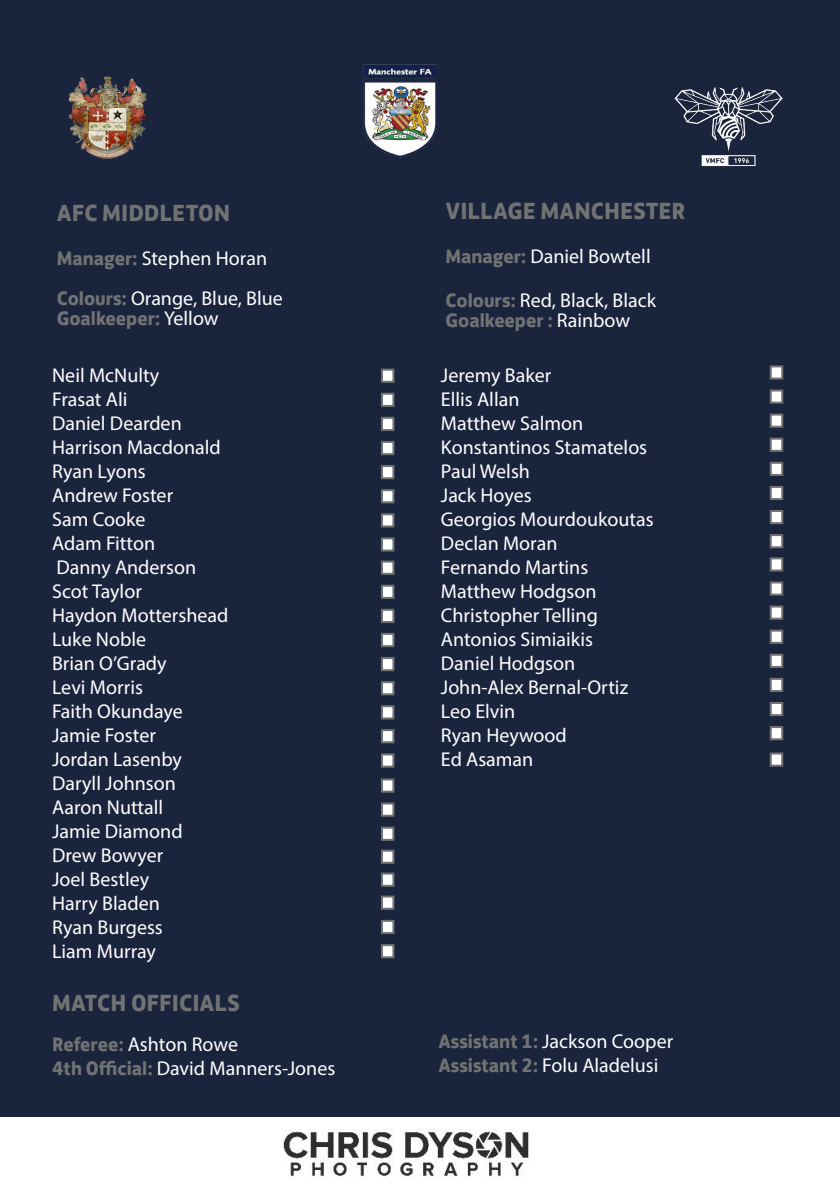
<style>
.page{position:relative;width:840px;height:1191px;background:#fff}
.page>*{position:absolute;margin:0;border:0;box-sizing:border-box;transform-origin:0 0}
.t1{font:700 24px "FS Jack";color:#717373}
.t2{font:20px "Myriad Pro";color:#fff}
.t3{font:700 20px "FS Jack";color:#717373}
.s1{font-family:"FS Jack";font-weight:700;color:#717373}
.s2{font-family:"Myriad Pro";font-weight:400;color:#fff}
</style>
<div class="page">
<div style="left:0;top:2px;width:839px;height:1115px;background:#1a243d"></div>
<img style="left:52px;top:67px;width:110px;height:107px">
<img style="left:673px;top:74px;width:109px;height:100px">
<div style="left:381px;top:369px;width:13px;height:14px;background:#fff;border:2px solid #717373"></div>
<div style="left:381px;top:393px;width:13px;height:14px;background:#fff;border:2px solid #717373"></div>
<div style="left:381px;top:417px;width:13px;height:14px;background:#fff;border:2px solid #717373"></div>
<div style="left:381px;top:441px;width:13px;height:14px;background:#fff;border:2px solid #717373"></div>
<div style="left:381px;top:465px;width:13px;height:14px;background:#fff;border:2px solid #717373"></div>
<div style="left:381px;top:489px;width:13px;height:14px;background:#fff;border:2px solid #717373"></div>
<div style="left:381px;top:513px;width:13px;height:14px;background:#fff;border:2px solid #717373"></div>
<div style="left:381px;top:537px;width:13px;height:14px;background:#fff;border:2px solid #717373"></div>
<div style="left:381px;top:560px;width:13px;height:15px;background:#fff;border:2px solid #717373"></div>
<div style="left:381px;top:585px;width:13px;height:14px;background:#fff;border:2px solid #717373"></div>
<div style="left:381px;top:609px;width:13px;height:14px;background:#fff;border:2px solid #717373"></div>
<div style="left:381px;top:633px;width:13px;height:14px;background:#fff;border:2px solid #717373"></div>
<div style="left:381px;top:657px;width:13px;height:14px;background:#fff;border:2px solid #717373"></div>
<div style="left:381px;top:681px;width:13px;height:14px;background:#fff;border:2px solid #717373"></div>
<div style="left:381px;top:705px;width:13px;height:14px;background:#fff;border:2px solid #717373"></div>
<div style="left:769px;top:365px;width:13px;height:14px;background:#fff;border:2px solid #717373"></div>
<div style="left:769px;top:389px;width:13px;height:15px;background:#fff;border:2px solid #717373"></div>
<div style="left:769px;top:413px;width:13px;height:15px;background:#fff;border:2px solid #717373"></div>
<div style="left:769px;top:438px;width:13px;height:14px;background:#fff;border:2px solid #717373"></div>
<div style="left:769px;top:462px;width:13px;height:14px;background:#fff;border:2px solid #717373"></div>
<div style="left:769px;top:486px;width:13px;height:14px;background:#fff;border:2px solid #717373"></div>
<div style="left:769px;top:510px;width:13px;height:14px;background:#fff;border:2px solid #717373"></div>
<div style="left:769px;top:534px;width:13px;height:14px;background:#fff;border:2px solid #717373"></div>
<div style="left:769px;top:557px;width:13px;height:14px;background:#fff;border:2px solid #717373"></div>
<div style="left:769px;top:581px;width:13px;height:14px;background:#fff;border:2px solid #717373"></div>
<div style="left:769px;top:605px;width:13px;height:15px;background:#fff;border:2px solid #717373"></div>
<div style="left:769px;top:629px;width:13px;height:15px;background:#fff;border:2px solid #717373"></div>
<div style="left:769px;top:654px;width:13px;height:14px;background:#fff;border:2px solid #717373"></div>
<div style="left:769px;top:678px;width:13px;height:14px;background:#fff;border:2px solid #717373"></div>
<div style="left:769px;top:702px;width:13px;height:14px;background:#fff;border:2px solid #717373"></div>
<div style="left:769px;top:726px;width:13px;height:14px;background:#fff;border:2px solid #717373"></div>
<div style="left:769px;top:752px;width:13px;height:14px;background:#fff;border:2px solid #717373"></div>
<img style="left:353px;top:50px;width:110px;height:140px">
<img style="left:283px;top:1129px;width:246px;height:49px">
<div style="left:381px;top:729px;width:13px;height:14px;background:#fff;border:2px solid #717373"></div>
<div style="left:381px;top:753px;width:13px;height:14px;background:#fff;border:2px solid #717373"></div>
<div style="left:381px;top:778px;width:13px;height:14px;background:#fff;border:2px solid #717373"></div>
<div style="left:381px;top:802px;width:13px;height:14px;background:#fff;border:2px solid #717373"></div>
<div style="left:381px;top:826px;width:13px;height:15px;background:#fff;border:2px solid #717373"></div>
<div style="left:381px;top:849px;width:13px;height:15px;background:#fff;border:2px solid #717373"></div>
<div style="left:381px;top:944px;width:13px;height:14px;background:#fff;border:2px solid #717373"></div>
<div style="left:381px;top:920px;width:13px;height:14px;background:#fff;border:2px solid #717373"></div>
<div style="left:381px;top:895px;width:13px;height:14px;background:#fff;border:2px solid #717373"></div>
<div style="left:381px;top:872px;width:13px;height:14px;background:#fff;border:2px solid #717373"></div>
<p class="t1" style="left:57px;top:192px;width:175px">AFC MIDDLETON</p>
<p class="t2" style="left:57px;top:246px;width:212px"><span class="s1">Manager:</span> Stephen Horan</p>
<p class="t2" style="left:57px;top:286px;width:227px"><span class="s1">Colours:</span> Orange, Blue, Blue</p>
<p class="t3" style="left:57px;top:301px;width:163px">Goalkeeper: <span class="s2">Yellow</span></p>
<p class="t2" style="left:52px;top:363px;width:109px">Neil McNulty</p>
<p class="t2" style="left:52px;top:387px;width:77px">Frasat Ali</p>
<p class="t2" style="left:52px;top:411px;width:131px">Daniel Dearden</p>
<p class="t2" style="left:52px;top:435px;width:170px">Harrison Macdonald</p>
<p class="t2" style="left:52px;top:459px;width:95px">Ryan Lyons</p>
<p class="t2" style="left:52px;top:483px;width:122px">Andrew Foster</p>
<p class="t2" style="left:52px;top:507px;width:95px">Sam Cooke</p>
<p class="t2" style="left:52px;top:531px;width:104px">Adam Fitton</p>
<p class="t2" style="left:56px;top:555px;width:141px">Danny Anderson</p>
<p class="t2" style="left:52px;top:579px;width:91px">Scot Taylor</p>
<p class="t2" style="left:52px;top:603px;width:178px">Haydon Mottershead</p>
<p class="t2" style="left:52px;top:627px;width:96px">Luke Noble</p>
<p class="t2" style="left:52px;top:651px;width:116px">Brian O’Grady</p>
<p class="t2" style="left:52px;top:675px;width:92px">Levi Morris</p>
<p class="t2" style="left:52px;top:699px;width:132px">Faith Okundaye</p>
<p class="t2" style="left:52px;top:723px;width:105px">Jamie Foster</p>
<p class="t2" style="left:52px;top:747px;width:131px">Jordan Lasenby</p>
<p class="t2" style="left:52px;top:771px;width:125px">Daryll Johnson</p>
<p class="t2" style="left:52px;top:795px;width:113px">Aaron Nuttall</p>
<p class="t2" style="left:52px;top:819px;width:132px">Jamie Diamond</p>
<p class="t2" style="left:52px;top:843px;width:113px">Drew Bowyer</p>
<p class="t2" style="left:52px;top:867px;width:98px">Joel Bestley</p>
<p class="t2" style="left:52px;top:891px;width:109px">Harry Bladen</p>
<p class="t2" style="left:52px;top:915px;width:112px">Ryan Burgess</p>
<p class="t2" style="left:52px;top:939px;width:105px">Liam Murray</p>
<p class="t1" style="left:52px;top:983px;width:189px">MATCH OFFICIALS</p>
<p class="t2" style="left:52px;top:1031px;width:187px"><span class="s1">Referee:</span> Ashton Rowe</p>
<p class="t2" style="left:52px;top:1055px;width:284px"><span class="s1">4th Official:</span> David Manners-Jones</p>
<p class="t1" style="left:445px;top:191px;width:241px">VILLAGE MANCHESTER</p>
<p class="t2" style="left:445px;top:244px;width:206px"><span class="s1">Manager:</span> Daniel Bowtell</p>
<p class="t2" style="left:445px;top:288px;width:212px"><span class="s1">Colours:</span> Red, Black, Black</p>
<p class="t3" style="left:445px;top:304px;width:186px">Goalkeeper : <span class="s2">Rainbow</span></p>
<p class="t2" style="left:440px;top:363px;width:112px">Jeremy Baker</p>
<p class="t2" style="left:440px;top:387px;width:80px">Ellis Allan</p>
<p class="t2" style="left:440px;top:411px;width:144px">Matthew Salmon</p>
<p class="t2" style="left:440px;top:435px;width:208px">Konstantinos Stamatelos</p>
<p class="t2" style="left:440px;top:459px;width:91px">Paul Welsh</p>
<p class="t2" style="left:440px;top:483px;width:92px">Jack Hoyes</p>
<p class="t2" style="left:440px;top:507px;width:214px">Georgios Mourdoukoutas</p>
<p class="t2" style="left:440px;top:531px;width:118px">Declan Moran</p>
<p class="t2" style="left:440px;top:555px;width:149px">Fernando Martins</p>
<p class="t2" style="left:440px;top:579px;width:157px">Matthew Hodgson</p>
<p class="t2" style="left:440px;top:603px;width:158px">Christopher Telling</p>
<p class="t2" style="left:440px;top:627px;width:154px">Antonios Simiaikis</p>
<p class="t2" style="left:440px;top:651px;width:136px">Daniel Hodgson</p>
<p class="t2" style="left:440px;top:675px;width:189px">John-Alex Bernal-Ortiz</p>
<p class="t2" style="left:440px;top:699px;width:76px">Leo Elvin</p>
<p class="t2" style="left:440px;top:723px;width:127px">Ryan Heywood</p>
<p class="t2" style="left:440px;top:747px;width:94px">Ed Asaman</p>
<p class="t2" style="left:438px;top:1029px;width:236px"><span class="s1">Assistant 1:</span> Jackson Cooper</p>
<p class="t2" style="left:438px;top:1053px;width:221px"><span class="s1">Assistant 2:</span> Folu Aladelusi</p>
</div>
